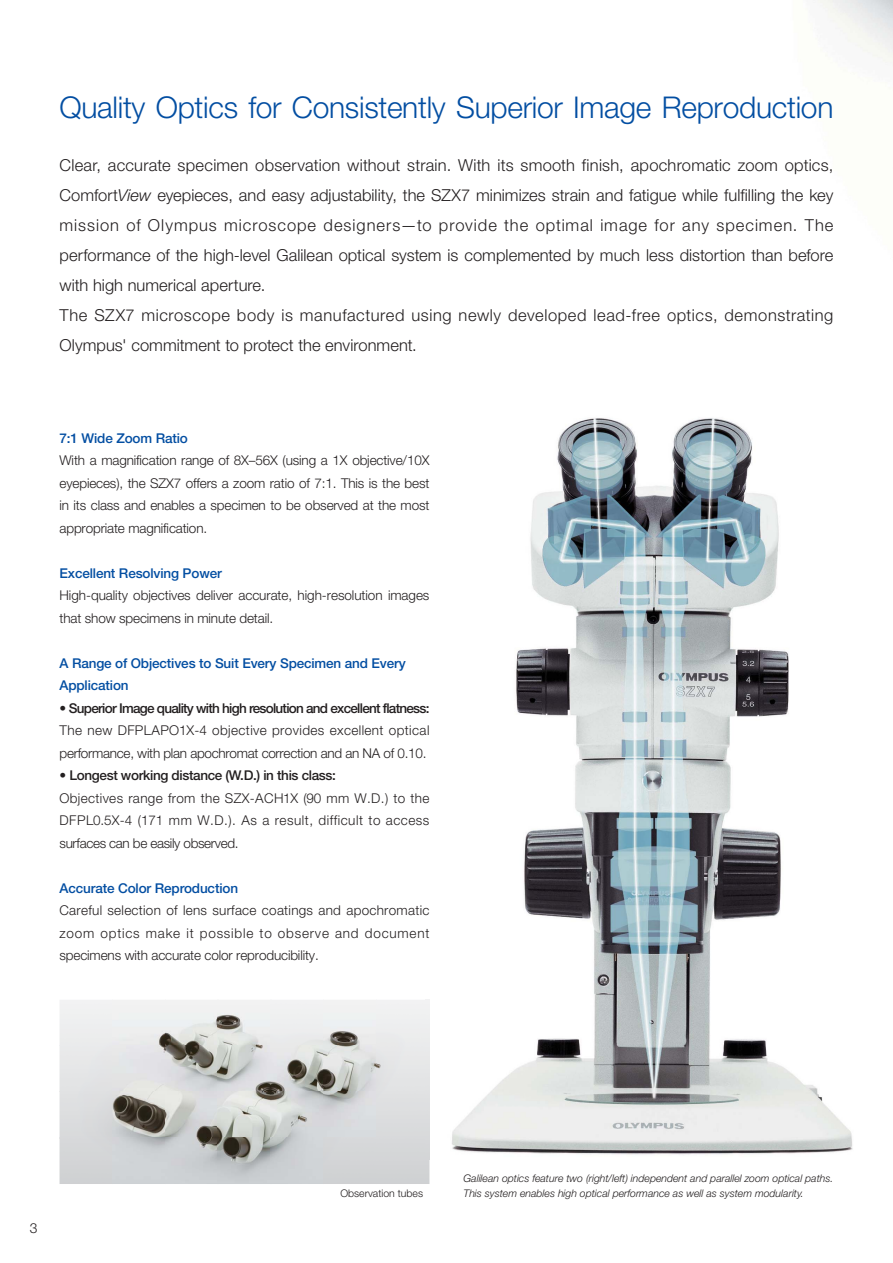
<style>
.page{position:relative;width:893px;height:1263px;background:#fff}
.page>*{position:absolute;margin:0;border:0;box-sizing:border-box;transform-origin:0 0}
.t1{font:300 30px "Helvetica Neue LT Std";letter-spacing:-.01em;color:#034ea2}
.t2{font:300 16.5px/30px "Helvetica Neue LT Std";letter-spacing:.01em;color:#231f20}
.t3{font:300 13.8px "Helvetica Neue LT Std";color:#231f20}
.t4{font:300 13.5px/22.5px "Helvetica Neue LT Std";letter-spacing:-.01em;color:#231f20;text-align:justify}
.t5{font:500 13.5px/22.5px "Helvetica Neue LT Std";letter-spacing:-.01em;color:#034ea2}
.t6{font:500 13.5px "Helvetica Neue LT Std";letter-spacing:-.055em;color:#231f20}
.t7{font:500 13.5px "Helvetica Neue LT Std";letter-spacing:-.025em;color:#231f20}
.t8{font:italic 300 10.5px/15px "Helvetica Neue LT Std";color:#231f20}
.t9{font:300 10.5px "Helvetica Neue LT Std";color:#231f20}
.s1{font-style:italic}
</style>
<div class="page">
<img style="left:426px;top:418px;width:427px;height:742px">
<img style="left:60px;top:1000px;width:369px;height:184px">
<img style="left:426px;top:1000px;width:3px;height:160px">
<h1 class="t1" style="left:60px;top:97px;width:775px">Quality Optics for Consistently Superior Image Reproduction</h1>
<p class="t2" style="left:60px;top:152px;width:775px">Clear, accurate specimen observation without strain. With its smooth finish, apochromatic zoom optics, Comfort<span class="s1">View</span> eyepieces, and easy adjustability, the SZX7 minimizes strain and fatigue while fulfilling the key mission of Olympus microscope designers—to provide the optimal image for any specimen. The performance of the high-level Galilean optical system is complemented by much less distortion than before with high numerical aperture.<br>The SZX7 microscope body is manufactured using newly developed lead-free optics, demonstrating Olympus' commitment to protect the environment.</p>
<p class="t5" style="left:60px;top:428px;width:130px">7:1 Wide Zoom Ratio</p>
<p class="t4" style="left:60px;top:451px;width:371px">With a magnification range of 8X–56X (using a 1X objective/10X eyepieces), the SZX7 offers a zoom ratio of 7:1. This is the best in its class and enables a specimen to be observed at the most appropriate magnification.</p>
<p class="t5" style="left:60px;top:563px;width:164px">Excellent Resolving Power</p>
<p class="t4" style="left:60px;top:586px;width:371px">High-quality objectives deliver accurate, high-resolution images that show specimens in minute detail.</p>
<p class="t5" style="left:60px;top:653px;width:348px">A Range of Objectives to Suit Every Specimen and Every<br>Application</p>
<p class="t6" style="left:60px;top:703px;width:371px">• Superior Image quality with high resolution and excellent flatness:</p>
<p class="t4" style="left:60px;top:721px;width:371px">The new DFPLAPO1X-4 objective provides excellent optical performance, with plan apochromat correction and an NA of 0.10.</p>
<p class="t7" style="left:60px;top:771px;width:278px">• Longest working distance (W.D.) in this class:</p>
<p class="t4" style="left:60px;top:788px;width:371px">Objectives range from the SZX-ACH1X (90 mm W.D.) to the DFPL0.5X-4 (171 mm W.D.). As a result, difficult to access surfaces can be easily observed.</p>
<p class="t5" style="left:60px;top:878px;width:180px">Accurate Color Reproduction</p>
<p class="t4" style="left:60px;top:901px;width:371px">Careful selection of lens surface coatings and apochromatic zoom optics make it possible to observe and document specimens with accurate color reproducibility.</p>
<p class="t3" style="left:30px;top:1223px;width:9px">3</p>
<p class="t9" style="left:340px;top:1189px;width:84px">Observation tubes</p>
<p class="t8" style="left:463px;top:1172px;width:371px">Galilean optics feature two (right/left) independent and parallel zoom optical paths.<br>This system enables high optical performance as well as system modularity.</p>
</div>
